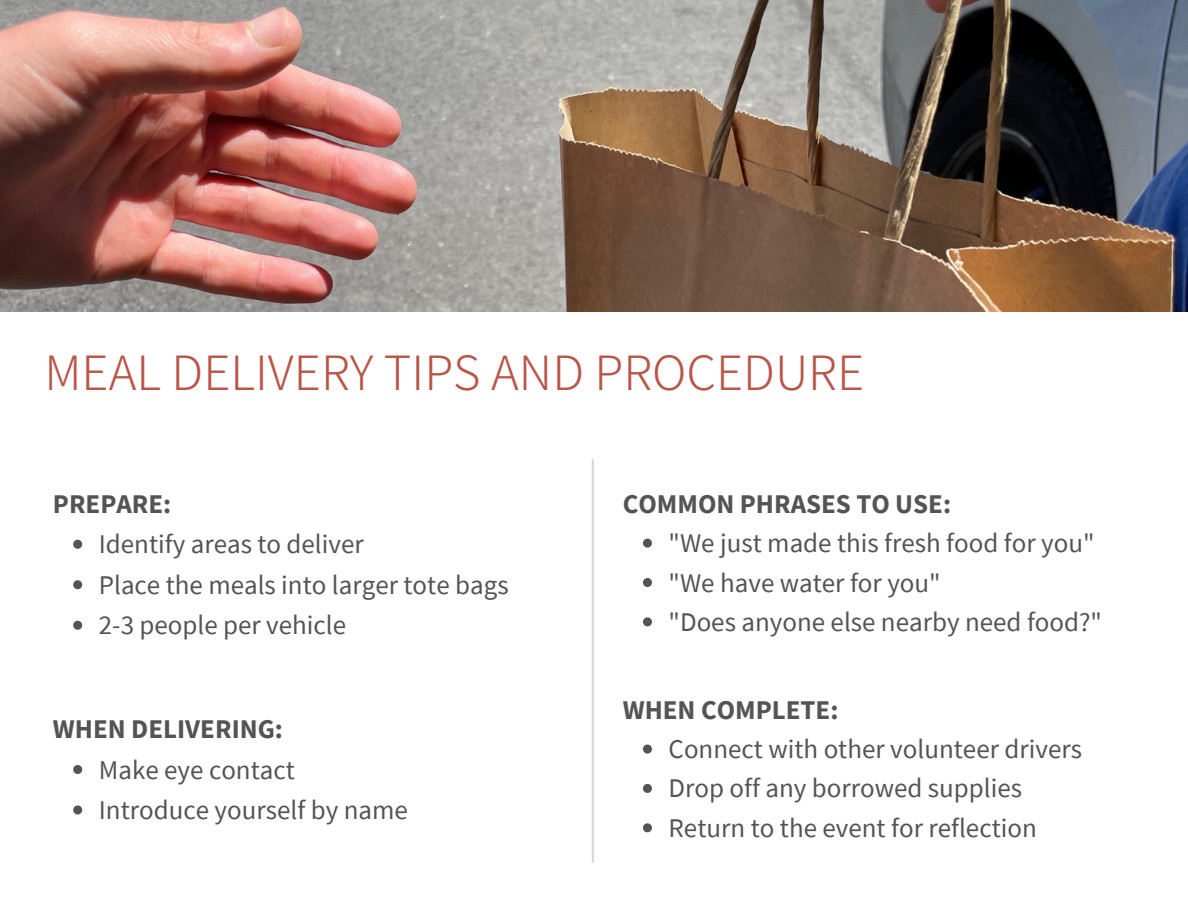
<style>
.page{position:relative;width:1188px;height:918px;background:#fff}
.page>*{position:absolute;margin:0;border:0;box-sizing:border-box;transform-origin:0 0}
.t1{font:300 47.25px "Source Han Sans KR";color:#b85648}
.t2{font:27px/39.3px "Source Sans Pro";color:#545454}
.t3{font:700 27px "Source Sans Pro";color:#545454}
</style>
<div class="page">
<img style="left:0;top:0;width:1188px;height:312px">
<hr style="left:592px;top:460px;width:2px;height:402px;background:#d9d9d9">
<svg style="left:73px;top:540px;width:9px;height:9px"></svg>
<svg style="left:73px;top:580px;width:9px;height:9px"></svg>
<svg style="left:73px;top:621px;width:9px;height:9px"></svg>
<svg style="left:643px;top:745px;width:9px;height:9px"></svg>
<svg style="left:643px;top:784px;width:9px;height:9px"></svg>
<svg style="left:643px;top:823px;width:9px;height:9px"></svg>
<svg style="left:73px;top:765px;width:9px;height:9px"></svg>
<svg style="left:73px;top:806px;width:9px;height:8px"></svg>
<svg style="left:643px;top:539px;width:9px;height:9px"></svg>
<svg style="left:643px;top:578px;width:9px;height:9px"></svg>
<svg style="left:643px;top:617px;width:9px;height:9px"></svg>
<h1 class="t1" style="left:44px;top:336px;width:821px">MEAL DELIVERY TIPS AND PROCEDURE</h1>
<p class="t3" style="left:53px;top:486px;width:120px">PREPARE:</p>
<p class="t2" style="left:99px;top:523px;width:411px;line-height:40.5px">Identify areas to deliver<br>Place the meals into larger tote bags<br>2-3 people per vehicle</p>
<p class="t3" style="left:53px;top:711px;width:232px">WHEN DELIVERING:</p>
<p class="t2" style="left:99px;top:749px;width:311px;line-height:40.5px">Make eye contact<br>Introduce yourself by name</p>
<p class="t3" style="left:623px;top:486px;width:330px">COMMON PHRASES TO USE:</p>
<p class="t2" style="left:669px;top:523px;width:435px">"We just made this fresh food for you" "We have water for you"<br>"Does anyone else nearby need food?"</p>
<p class="t3" style="left:623px;top:692px;width:217px">WHEN COMPLETE:</p>
<p class="t2" style="left:669px;top:729px;width:415px">Connect with other volunteer drivers<br>Drop off any borrowed supplies<br>Return to the event for reflection</p>
</div>
